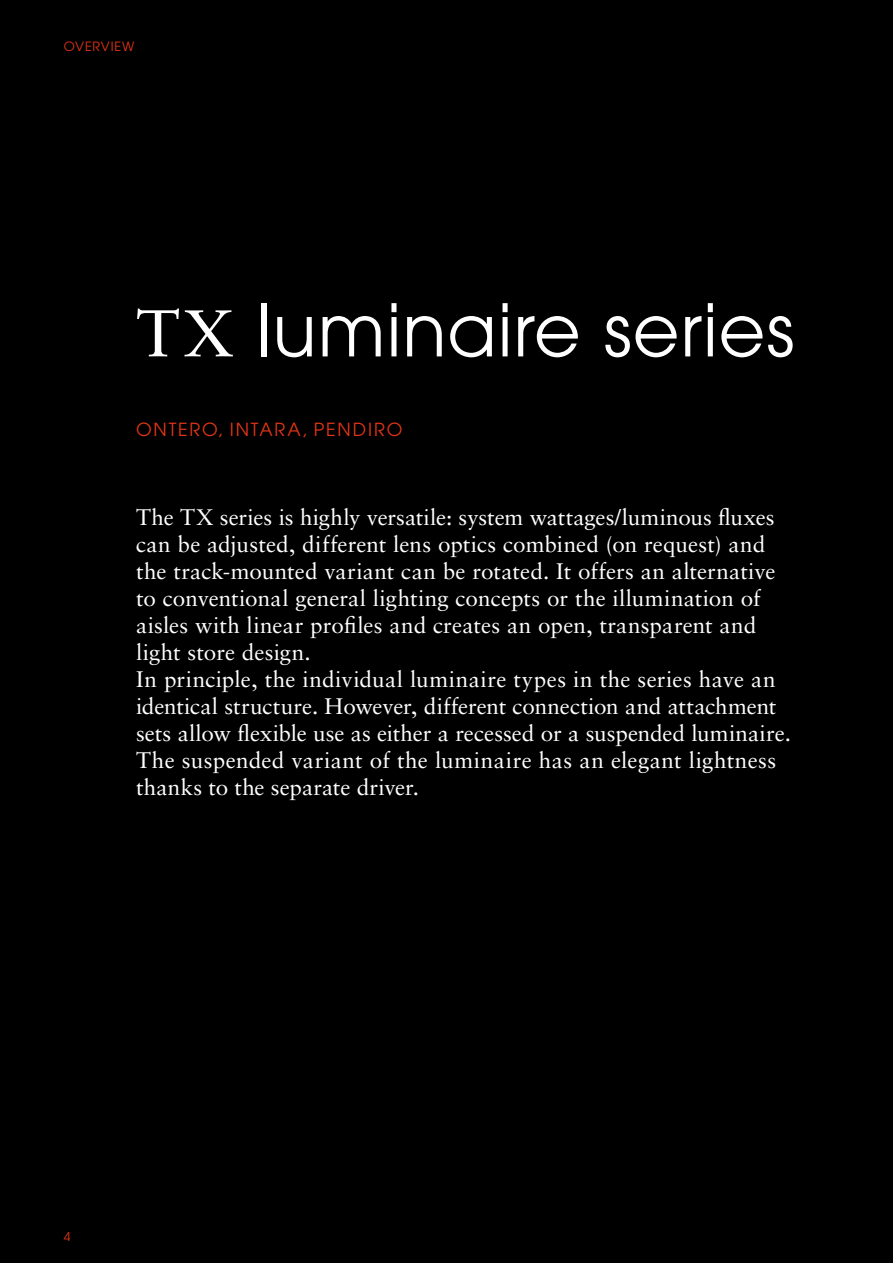
<style>
.page{position:relative;width:893px;height:1263px;background:#000}
.page>*{position:absolute;margin:0;border:0;box-sizing:border-box;transform-origin:0 0}
.t1{font:72px "ITC Avant Garde Pro";letter-spacing:.015em;color:#fff}
.t2{font:22.5px/27px "Sabon LT Std";letter-spacing:.005em;color:#fff}
.t3{font:18px "ITC Avant Garde Pro";letter-spacing:.1em;color:#e43515}
.t4{font:12.75px "ITC Avant Garde Pro";letter-spacing:.065em;color:#e43515}
.t5{font:12px "ITC Avant Garde Pro";color:#e43515}
.s1{font-family:"Sabon LT Std";font-size:66px}
</style>
<div class="page">
<p class="t4" style="left:64px;top:38px;width:72px">OVERVIEW</p>
<h1 class="t1" style="left:136px;top:285px;width:660px"><span class="s1">TX</span> luminaire series</h1>
<p class="t3" style="left:136px;top:418px;width:268px">ONTERO, INTARA, PENDIRO</p>
<p class="t2" style="left:136px;top:503px;width:656px">The TX series is highly versatile: system wattages/luminous fluxes can be adjusted, different lens optics combined (on request) and the track-mounted variant can be rotated. It offers an alternative to conventional general lighting concepts or the illumination of aisles with linear profiles and creates an open, transparent and light store design.<br>In principle, the individual luminaire types in the series have an identical structure. However, different connection and attachment sets allow flexible use as either a recessed or a suspended luminaire.<br>The suspended variant of the luminaire has an elegant lightness thanks to the separate driver.</p>
<p class="t5" style="left:64px;top:1229px;width:8px">4</p>
</div>
